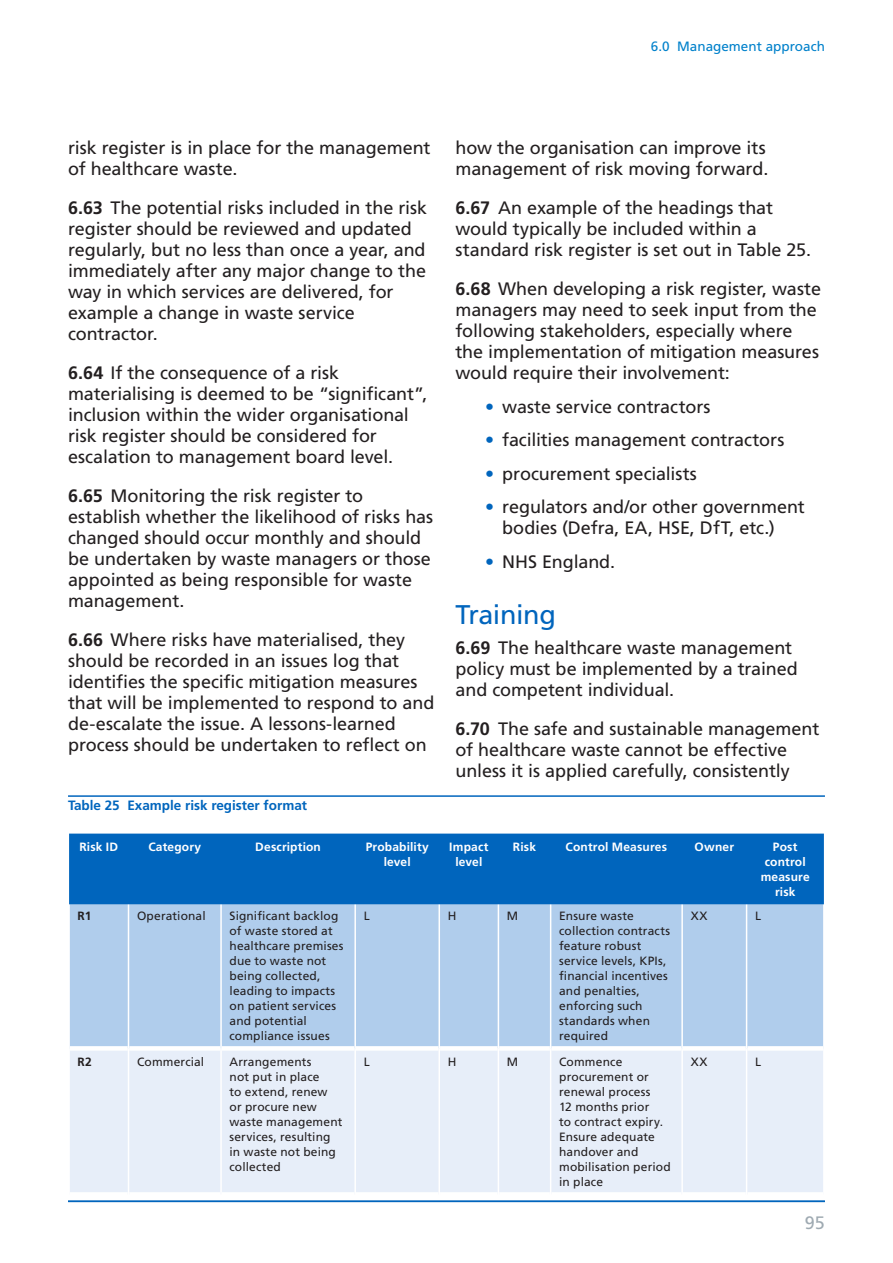
<style>
.page{position:relative;width:893px;height:1263px;background:#fff}
.page>*{position:absolute;margin:0;border:0;box-sizing:border-box;transform-origin:0 0}
.t1{font:27px "Frutiger LT";letter-spacing:-.015em;color:#0065bd}
.t2{font:18px/21px "Frutiger LT";letter-spacing:-.005em;color:#231f20}
.t3{font:18px "Frutiger LT";color:#9faab2}
.t4{font:700 13.5px "Frutiger LT";color:#0065bd}
.t5{font:13.5px "Frutiger LT";color:#0081cb}
.t6{font:12px/15px "Frutiger LT";letter-spacing:.01em;color:#231f20}
.t7{font:700 12px/15px "Frutiger LT";letter-spacing:.015em;color:#fff;text-align:center}
.t8{font:700 12px "Frutiger LT";color:#231f20}
.s1{font-weight:700}
.s2{color:#0065bd}
</style>
<div class="page">
<hr style="left:68px;top:1200px;width:757px;height:2px;background:#0065bd">
<hr style="left:68px;top:795px;width:757px;height:2px;background:#0065bd">
<div style="left:69px;top:833px;width:755px;height:72px;background:#0065bd"></div>
<div style="left:70px;top:905px;width:753px;height:143px;background:#b0cdec"></div>
<div style="left:70px;top:1051px;width:753px;height:141px;background:#e7eef9"></div>
<hr style="left:128px;top:905px;width:1px;height:143px;background:#fff">
<hr style="left:220px;top:905px;width:2px;height:143px;background:#fff">
<hr style="left:354px;top:905px;width:2px;height:143px;background:#fff">
<hr style="left:439px;top:905px;width:1px;height:143px;background:#fff">
<hr style="left:498px;top:905px;width:1px;height:143px;background:#fff">
<hr style="left:550px;top:905px;width:1px;height:143px;background:#fff">
<hr style="left:681px;top:905px;width:2px;height:143px;background:#fff">
<hr style="left:746px;top:905px;width:1px;height:143px;background:#fff">
<hr style="left:128px;top:1048px;width:1px;height:149px;background:#fff">
<hr style="left:220px;top:1048px;width:2px;height:149px;background:#fff">
<hr style="left:354px;top:1048px;width:2px;height:149px;background:#fff">
<hr style="left:439px;top:1048px;width:1px;height:149px;background:#fff">
<hr style="left:498px;top:1048px;width:1px;height:149px;background:#fff">
<hr style="left:550px;top:1048px;width:1px;height:149px;background:#fff">
<hr style="left:681px;top:1048px;width:2px;height:149px;background:#fff">
<hr style="left:746px;top:1048px;width:1px;height:149px;background:#fff">
<div style="left:70px;top:1046px;width:58px;height:5px;background:#fff"></div>
<div style="left:129px;top:1046px;width:91px;height:5px;background:#fff"></div>
<div style="left:222px;top:1046px;width:132px;height:5px;background:#fff"></div>
<div style="left:356px;top:1046px;width:82px;height:5px;background:#fff"></div>
<div style="left:440px;top:1046px;width:58px;height:5px;background:#fff"></div>
<div style="left:499px;top:1046px;width:51px;height:5px;background:#fff"></div>
<div style="left:551px;top:1046px;width:130px;height:5px;background:#fff"></div>
<div style="left:683px;top:1046px;width:63px;height:5px;background:#fff"></div>
<div style="left:747px;top:1046px;width:76px;height:5px;background:#fff"></div>
<p class="t5" style="left:651px;top:38px;width:176px">6.0 Management approach</p>
<p class="t2" style="left:68px;top:137px;width:364px">risk register is in place for the management of healthcare waste.</p>
<p class="t2" style="left:68px;top:197px;width:361px"><span class="s1">6.63</span> The potential risks included in the risk register should be reviewed and updated regularly, but no less than once a year, and immediately after any major change to the way in which services are delivered, for example a change in waste service contractor.</p>
<p class="t2" style="left:68px;top:362px;width:361px"><span class="s1">6.64</span> If the consequence of a risk materialising is deemed to be “significant”, inclusion within the wider organisational risk register should be considered for escalation to management board level.</p>
<p class="t2" style="left:68px;top:485px;width:367px"><span class="s1">6.65</span> Monitoring the risk register to establish whether the likelihood of risks has changed should occur monthly and should be undertaken by waste managers or those appointed as being responsible for waste management.</p>
<p class="t2" style="left:68px;top:629px;width:368px"><span class="s1">6.66</span> Where risks have materialised, they should be recorded in an issues log that identifies the specific mitigation measures that will be implemented to respond to and de-escalate the issue. A lessons-learned process should be undertaken to reflect on</p>
<p class="t2" style="left:455px;top:137px;width:314px">how the organisation can improve its management of risk moving forward.</p>
<p class="t2" style="left:455px;top:197px;width:357px"><span class="s1">6.67</span> An example of the headings that would typically be included within a standard risk register is set out in Table 25.</p>
<p class="t2" style="left:455px;top:278px;width:367px"><span class="s1">6.68</span> When developing a risk register, waste managers may need to seek input from the following stakeholders, especially where the implementation of mitigation measures would require their involvement:</p>
<p class="t2" style="left:485px;top:396px;width:227px"><span class="s2">•</span> waste service contractors</p>
<p class="t2" style="left:485px;top:429px;width:301px"><span class="s2">•</span> facilities management contractors</p>
<p class="t2" style="left:485px;top:463px;width:213px"><span class="s2">•</span> procurement specialists</p>
<p class="t2" style="left:502px;top:496px;width:304px;text-indent:-17px"><span class="s2">•</span> regulators and/or other government bodies (Defra, EA, HSE, DfT, etc.)</p>
<p class="t2" style="left:485px;top:551px;width:131px"><span class="s2">•</span> NHS England.</p>
<h1 class="t1" style="left:455px;top:599px;width:102px">Training</h1>
<p class="t2" style="left:455px;top:638px;width:344px"><span class="s1">6.69</span> The healthcare waste management policy must be implemented by a trained and competent individual.</p>
<p class="t2" style="left:455px;top:719px;width:365px"><span class="s1">6.70</span> The safe and sustainable management of healthcare waste cannot be effective unless it is applied carefully, consistently</p>
<p class="t4" style="left:68px;top:797px;width:241px">Table 25 Example risk register format</p>
<p class="t7" style="left:79px;top:839px;width:40px">Risk ID</p>
<p class="t7" style="left:148px;top:839px;width:54px">Category</p>
<p class="t7" style="left:255px;top:839px;width:67px">Description</p>
<p class="t7" style="left:366px;top:839px;width:65px">Probability level</p>
<p class="t7" style="left:449px;top:839px;width:41px">Impact level</p>
<p class="t7" style="left:513px;top:839px;width:25px">Risk</p>
<p class="t7" style="left:566px;top:839px;width:103px">Control Measures</p>
<p class="t7" style="left:695px;top:839px;width:41px">Owner</p>
<p class="t7" style="left:761px;top:839px;width:51px">Post control measure risk</p>
<p class="t8" style="left:78px;top:909px;width:15px">R1</p>
<p class="t6" style="left:137px;top:908px;width:70px">Operational</p>
<p class="t6" style="left:230px;top:908px;width:115px">Significant backlog of waste stored at healthcare premises due to waste not being collected, leading to impacts on patient services and potential compliance issues</p>
<p class="t6" style="left:364px;top:908px;width:7px">L</p>
<p class="t6" style="left:448px;top:908px;width:10px">H</p>
<p class="t6" style="left:507px;top:908px;width:13px">M</p>
<p class="t6" style="left:559px;top:908px;width:112px">Ensure waste collection contracts feature robust service levels, KPIs, financial incentives and penalties, enforcing such standards when required</p>
<p class="t6" style="left:691px;top:908px;width:18px">XX</p>
<p class="t6" style="left:755px;top:908px;width:7px">L</p>
<p class="t8" style="left:78px;top:1055px;width:16px">R2</p>
<p class="t6" style="left:137px;top:1054px;width:69px">Commercial</p>
<p class="t6" style="left:230px;top:1054px;width:114px">Arrangements<br>not put in place<br>to extend, renew or procure new waste management services, resulting in waste not being collected</p>
<p class="t6" style="left:364px;top:1054px;width:7px">L</p>
<p class="t6" style="left:448px;top:1054px;width:10px">H</p>
<p class="t6" style="left:507px;top:1054px;width:13px">M</p>
<p class="t6" style="left:559px;top:1054px;width:113px">Commence procurement or renewal process<br>12 months prior<br>to contract expiry.<br>Ensure adequate handover and mobilisation period in place</p>
<p class="t6" style="left:691px;top:1054px;width:18px">XX</p>
<p class="t6" style="left:755px;top:1054px;width:7px">L</p>
<p class="t3" style="left:805px;top:1212px;width:22px">95</p>
</div>
